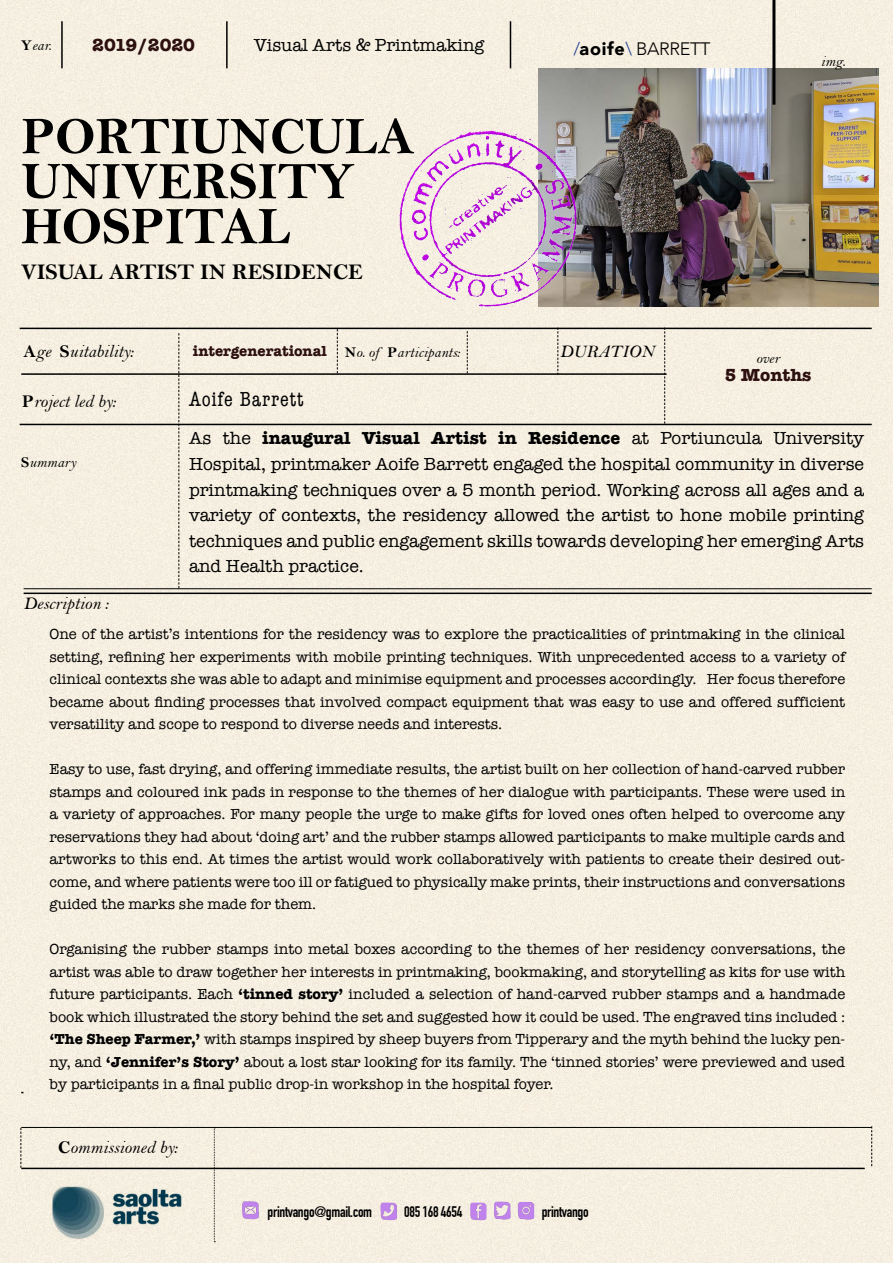
<style>
.page{position:relative;width:893px;height:1263px;background:#f6efe1}
.page>*{position:absolute;margin:0;border:0;box-sizing:border-box;transform-origin:0 0}
.t1{font:52.5px/45px "Bell MT Bold";color:#000}
.t2{font:22.5px "Bell MT Bold";color:#000}
.t3{font:condensed 21px "American Typewriter";letter-spacing:.04em;color:#000}
.t4{font:18px/25.5px "American Typewriter";color:#000;text-align:justify}
.t5{font:18px "Bell MT Italic";color:#000}
.t6{font:700 18px "American Typewriter";color:#2c0f0f}
.t7{font:300 18px "Avenir";letter-spacing:-.02em;color:#000}
.t8{font:15px/22.5px "American Typewriter";color:#000;text-align:justify}
.t9{font:700 15px "DIN Condensed";letter-spacing:-.02em;color:#000}
.t10{font:15px "Bell MT Italic";color:#000}
.t11{font:700 15px "American Typewriter";color:#2c0f0f}
.s1{font-family:"Bell MT Bold"}
.s2{color:#25408f}
.s3{font-weight:900}
.s4{font-weight:700}
</style>
<div class="page">
<img style="left:538px;top:68px;width:340px;height:238px">
<img style="left:27px;top:1179px;width:182px;height:63px">
<svg style="left:214px;top:1128px;width:1px;height:114px"></svg>
<hr style="left:20px;top:328px;width:852px;height:1px;background:#000">
<hr style="left:772px;top:0;width:3px;height:105px;background:#000">
<hr style="left:21px;top:373px;width:646px;height:2px;background:#000">
<hr style="left:20px;top:424px;width:852px;height:1px;background:#000">
<hr style="left:24px;top:593px;width:848px;height:1px;background:#000">
<svg style="left:178px;top:333px;width:1px;height:255px"></svg>
<svg style="left:467px;top:344px;width:1px;height:29px"></svg>
<svg style="left:557px;top:344px;width:1px;height:31px"></svg>
<svg style="left:664px;top:329px;width:1px;height:95px"></svg>
<svg style="left:337px;top:329px;width:1px;height:44px"></svg>
<hr style="left:226px;top:21px;width:2px;height:47px;background:#000">
<hr style="left:510px;top:21px;width:1px;height:47px;background:#000">
<hr style="left:61px;top:21px;width:2px;height:47px;background:#000">
<hr style="left:21px;top:1127px;width:851px;height:1px;background:#000">
<hr style="left:24px;top:588px;width:848px;height:1px;background:#000">
<svg style="left:21px;top:1128px;width:1px;height:40px"></svg>
<svg style="left:871px;top:1126px;width:1px;height:40px"></svg>
<hr style="left:21px;top:1168px;width:844px;height:1px;background:#000">
<img style="left:221px;top:1191px;width:351px;height:46px">
<img style="left:355px;top:91px;width:271px;height:253px">
<p class="t10" style="left:21px;top:36px;width:32px"><span class="s1">Y</span>ear.</p>
<p class="t6" style="left:92px;top:29px;width:104px">2019/2020</p>
<p class="t4" style="left:254px;top:32px;width:232px">Visual Arts &amp; Printmaking</p>
<p class="t7" style="left:573px;top:38px;width:139px"><span class="s2">/</span><span class="s3">aoife</span><span class="s2">\</span> BARRETT</p>
<h1 class="t1" style="left:21px;top:114px;width:395px">PORTIUNCULA<br>UNIVERSITY<br>HOSPITAL</h1>
<h2 class="t2" style="left:21px;top:258px;width:343px">VISUAL ARTIST IN RESIDENCE</h2>
<p class="t10" style="left:821px;top:53px;width:26px">img.</p>
<p class="t5" style="left:24px;top:341px;width:111px"><span class="s1">A</span>ge <span class="s1">S</span>uitability:</p>
<p class="t10" style="left:345px;top:343px;width:116px"><span class="s1">N</span>o. of <span class="s1">P</span>articipants:</p>
<p class="t5" style="left:560px;top:341px;width:97px">DURATION</p>
<p class="t5" style="left:22px;top:390px;width:95px"><span class="s1">P</span>roject led by:</p>
<p class="t11" style="left:193px;top:338px;width:135px">intergenerational</p>
<h3 class="t3" style="left:189px;top:383px;width:117px">Aoife Barrett</h3>
<p class="t10" style="left:756px;top:349px;width:25px">over</p>
<p class="t6" style="left:725px;top:359px;width:88px">5 Months</p>
<p class="t10" style="left:21px;top:453px;width:56px"><span class="s1">S</span>ummary</p>
<p class="t5" style="left:24px;top:592px;width:86px">Description :</p>
<p class="t4" style="left:189px;top:425px;width:677px">As the <span class="s4">inaugural Visual Artist in Residence</span> at Portiuncula University Hospital, printmaker Aoife Barrett engaged the hospital community in diverse printmaking techniques over a 5 month period. Working across all ages and a variety of contexts, the residency allowed the artist to hone mobile printing techniques and public engagement skills towards developing her emerging Arts and Health practice.</p>
<p class="t8" style="left:50px;top:622px;width:797px">One of the artist’s intentions for the residency was to explore the practicalities of printmaking in the clinical setting, refining her experiments with mobile printing techniques. With unprecedented access to a variety of clinical contexts she was able to adapt and minimise equipment and processes accordingly. Her focus therefore became about finding processes that involved compact equipment that was easy to use and offered sufficient versatility and scope to respond to diverse needs and interests.</p>
<p class="t8" style="left:50px;top:757px;width:797px">Easy to use, fast drying, and offering immediate results, the artist built on her collection of hand-carved rubber stamps and coloured ink pads in response to the themes of her dialogue with participants. These were used in a variety of approaches. For many people the urge to make gifts for loved ones often helped to overcome any reservations they had about ‘doing art’ and the rubber stamps allowed participants to make multiple cards and artworks to this end. At times the artist would work collaboratively with patients to create their desired out&shy;come, and where patients were too ill or fatigued to physically make prints, their instructions and conversations guided the marks she made for them.</p>
<p class="t8" style="left:50px;top:937px;width:797px">Organising the rubber stamps into metal boxes according to the themes of her residency conversations, the artist was able to draw together her interests in printmaking, bookmaking, and storytelling as kits for use with future participants. Each <span class="s4">‘tinned story’</span> included a selection of hand-carved rubber stamps and a handmade book which illustrated the story behind the set and suggested how it could be used. The engraved tins included : <span class="s4">‘The Sheep Farmer,’</span> with stamps inspired by sheep buyers from Tipperary and the myth behind the lucky pen&shy;ny, and <span class="s4">‘Jennifer’s Story’</span> about a lost star looking for its family. The ‘tinned stories’ were previewed and used by participants in a final public drop-in workshop in the hospital foyer.</p>
<p class="t5" style="left:58px;top:1136px;width:121px"><span class="s1">C</span>ommissioned by:</p>
<p class="t9" style="left:268px;top:1202px;width:106px">printvango@gmail.com</p>
<p class="t9" style="left:404px;top:1202px;width:60px">085 168 4654</p>
<p class="t9" style="left:542px;top:1202px;width:48px">printvango</p>
</div>
